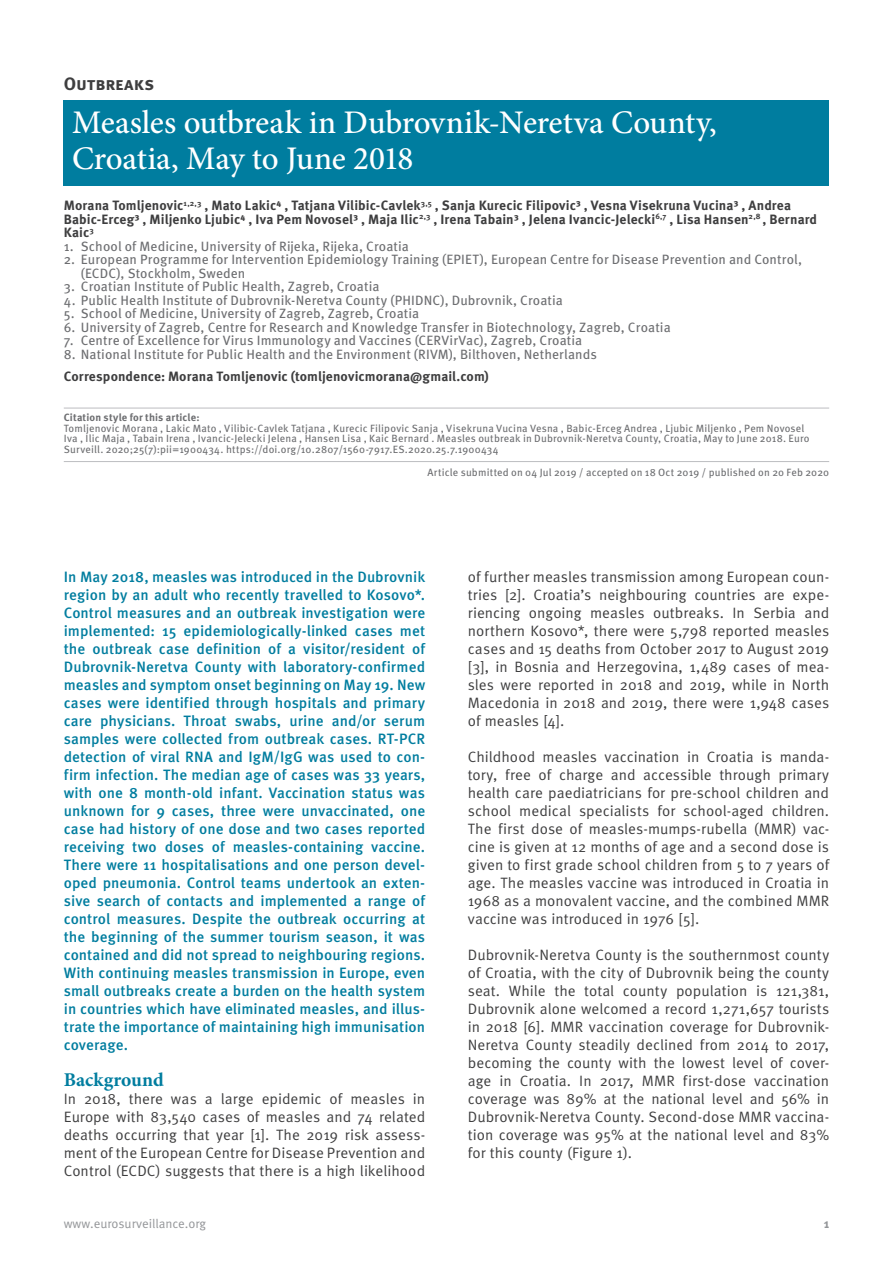
<style>
.page{position:relative;width:893px;height:1263px;background:#fff}
.page>*{position:absolute;margin:0;border:0;box-sizing:border-box;transform-origin:0 0}
.t1{font:500 33px/36px "Minion Pro";letter-spacing:-.01em;color:#fff}
.t2{font:700 19.5px "Minion Pro";letter-spacing:-.005em;color:#007d9f}
.t3{font:700 18px "Meta Pro";color:#3e3e3f}
.t4{font:15px/18px "Meta Pro";color:#3e3e3f;text-align:justify}
.t5{font:500 15px/18px "Meta Pro";color:#007d9f;text-align:justify}
.t6{font:13.5px/13.5px "Meta Pro";letter-spacing:.01em;color:#6c6d70}
.t7{font:700 13.5px/13.5px "Meta Pro";letter-spacing:.005em;color:#3e3e3f}
.t8{font:12.75px "Meta Pro";color:#939598}
.t9{font:700 12.75px "Meta Pro";color:#939598}
.t10{font:10.5px/10.5px "Meta Pro";letter-spacing:.015em;color:#6c6d70}
.t11{font:700 10.5px "Meta Pro";letter-spacing:.015em;color:#6c6d70}
</style>
<div class="page">
<hr style="left:64px;top:408px;width:765px;height:1px;background:#bcbdc0">
<hr style="left:64px;top:461px;width:765px;height:1px;background:#bcbdc0">
<div style="left:64px;top:100px;width:765px;height:86px;background:#007d9f"></div>
<p class="t3" style="left:64px;top:72px;width:92px">Outbreaks</p>
<h1 class="t1" style="left:72px;top:104px;width:646px">Measles outbreak in Dubrovnik-Neretva County,<br>Croatia, May to June 2018</h1>
<p class="t7" style="left:64px;top:199px;width:755px">Morana Tomljenovic<sup>1,2,3</sup> , Mato Lakic⁴ , Tatjana Vilibic-Cavlek<sup>3,5</sup> , Sanja Kurecic Filipovic³ , Vesna Visekruna Vucina³ , Andrea<br>Babic-Erceg³ , Miljenko Ljubic⁴ , Iva Pem Novosel³ , Maja Ilic<sup>2,3</sup> , Irena Tabain³ , Jelena Ivancic-Jelecki<sup>6,7</sup> , Lisa Hansen<sup>2,8</sup> , Bernard<br>Kaic<sup>3</sup></p>
<p class="t6" style="left:64px;top:240px;width:347px">1. School of Medicine, University of Rijeka, Rijeka, Croatia</p>
<p class="t6" style="left:81px;top:253px;width:723px;text-indent:-17px">2. European Programme for Intervention Epidemiology Training (EPIET), European Centre for Disease Prevention and Control, (ECDC), Stockholm, Sweden</p>
<p class="t6" style="left:64px;top:280px;width:317px">3. Croatian Institute of Public Health, Zagreb, Croatia</p>
<p class="t6" style="left:64px;top:294px;width:501px">4. Public Health Institute of Dubrovnik-Neretva County (PHIDNC), Dubrovnik, Croatia</p>
<p class="t6" style="left:64px;top:307px;width:357px">5. School of Medicine, University of Zagreb, Zagreb, Croatia</p>
<p class="t6" style="left:64px;top:321px;width:608px">6. University of Zagreb, Centre for Research and Knowledge Transfer in Biotechnology, Zagreb, Croatia</p>
<p class="t6" style="left:64px;top:334px;width:520px">7. Centre of Excellence for Virus Immunology and Vaccines (CERVirVac), Zagreb, Croatia</p>
<p class="t6" style="left:64px;top:348px;width:535px">8. National Institute for Public Health and the Environment (RIVM), Bilthoven, Netherlands</p>
<p class="t7" style="left:64px;top:370px;width:427px">Correspondence: Morana Tomljenovic (tomljenovicmorana@gmail.com)</p>
<p class="t11" style="left:64px;top:411px;width:137px">Citation style for this article:</p>
<p class="t10" style="left:64px;top:423px;width:747px">Tomljenovic Morana , Lakic Mato , Vilibic-Cavlek Tatjana , Kurecic Filipovic Sanja , Visekruna Vucina Vesna , Babic-Erceg Andrea , Ljubic Miljenko , Pem Novosel<br>Iva , Ilic Maja , Tabain Irena , Ivancic-Jelecki Jelena , Hansen Lisa , Kaic Bernard . Measles outbreak in Dubrovnik-Neretva County, Croatia, May to June 2018. Euro<br>Surveill. 2020;25(7):pii=1900434. https://doi.org/10.2807/1560-7917.ES.2020.25.7.1900434</p>
<p class="t10" style="left:428px;top:467px;width:403px">Article submitted on 04 Jul 2019 / accepted on 18 Oct 2019 / published on 20 Feb 2020</p>
<p class="t5" style="left:64px;top:568px;width:363px">In May 2018, measles was introduced in the Dubrovnik region by an adult who recently travelled to Kosovo*.<br>Control measures and an outbreak investigation were implemented: 15 epidemiologically-linked cases met the outbreak case definition of a visitor/resident of Dubrovnik-Neretva County with laboratory-confirmed measles and symptom onset beginning on May 19. New cases were identified through hospitals and primary care physicians. Throat swabs, urine and/or serum samples were collected from outbreak cases. RT-PCR detection of viral RNA and IgM/IgG was used to con&shy;firm infection. The median age of cases was 33 years, with one 8 month-old infant. Vaccination status was unknown for 9 cases, three were unvaccinated, one case had history of one dose and two cases reported receiving two doses of measles-containing vaccine.<br>There were 11 hospitalisations and one person devel&shy;oped pneumonia. Control teams undertook an exten&shy;sive search of contacts and implemented a range of control measures. Despite the outbreak occurring at the beginning of the summer tourism season, it was contained and did not spread to neighbouring regions.<br>With continuing measles transmission in Europe, even small outbreaks create a burden on the health system in countries which have eliminated measles, and illus&shy;trate the importance of maintaining high immunisation coverage.</p>
<h2 class="t2" style="left:64px;top:1066px;width:101px">Background</h2>
<p class="t4" style="left:64px;top:1090px;width:363px">In 2018, there was a large epidemic of measles in Europe with 83,540 cases of measles and 74 related deaths occurring that year [1]. The 2019 risk assess&shy;ment of the European Centre for Disease Prevention and Control (ECDC) suggests that there is a high likelihood</p>
<p class="t4" style="left:468px;top:568px;width:363px">of further measles transmission among European coun&shy;tries [2]. Croatia’s neighbouring countries are expe&shy;riencing ongoing measles outbreaks. In Serbia and northern Kosovo*, there were 5,798 reported measles cases and 15 deaths from October 2017 to August 2019 [3], in Bosnia and Herzegovina, 1,489 cases of mea&shy;sles were reported in 2018 and 2019, while in North Macedonia in 2018 and 2019, there were 1,948 cases of measles [4].</p>
<p class="t4" style="left:468px;top:748px;width:363px">Childhood measles vaccination in Croatia is manda&shy;tory, free of charge and accessible through primary health care paediatricians for pre-school children and school medical specialists for school-aged children.<br>The first dose of measles-mumps-rubella (MMR) vac&shy;cine is given at 12 months of age and a second dose is given to first grade school children from 5 to 7 years of age. The measles vaccine was introduced in Croatia in 1968 as a monovalent vaccine, and the combined MMR vaccine was introduced in 1976 [5].</p>
<p class="t4" style="left:468px;top:946px;width:363px">Dubrovnik-Neretva County is the southernmost county of Croatia, with the city of Dubrovnik being the county seat. While the total county population is 121,381, Dubrovnik alone welcomed a record 1,271,657 tourists in 2018 [6]. MMR vaccination coverage for Dubrovnik-Neretva County steadily declined from 2014 to 2017, becoming the county with the lowest level of cover&shy;age in Croatia. In 2017, MMR first-dose vaccination coverage was 89% at the national level and 56% in Dubrovnik-Neretva County. Second-dose MMR vaccina&shy;tion coverage was 95% at the national level and 83% for this county (Figure 1).</p>
<p class="t8" style="left:64px;top:1215px;width:144px">www.eurosurveillance.org</p>
<p class="t9" style="left:824px;top:1215px;width:7px">1</p>
</div>
